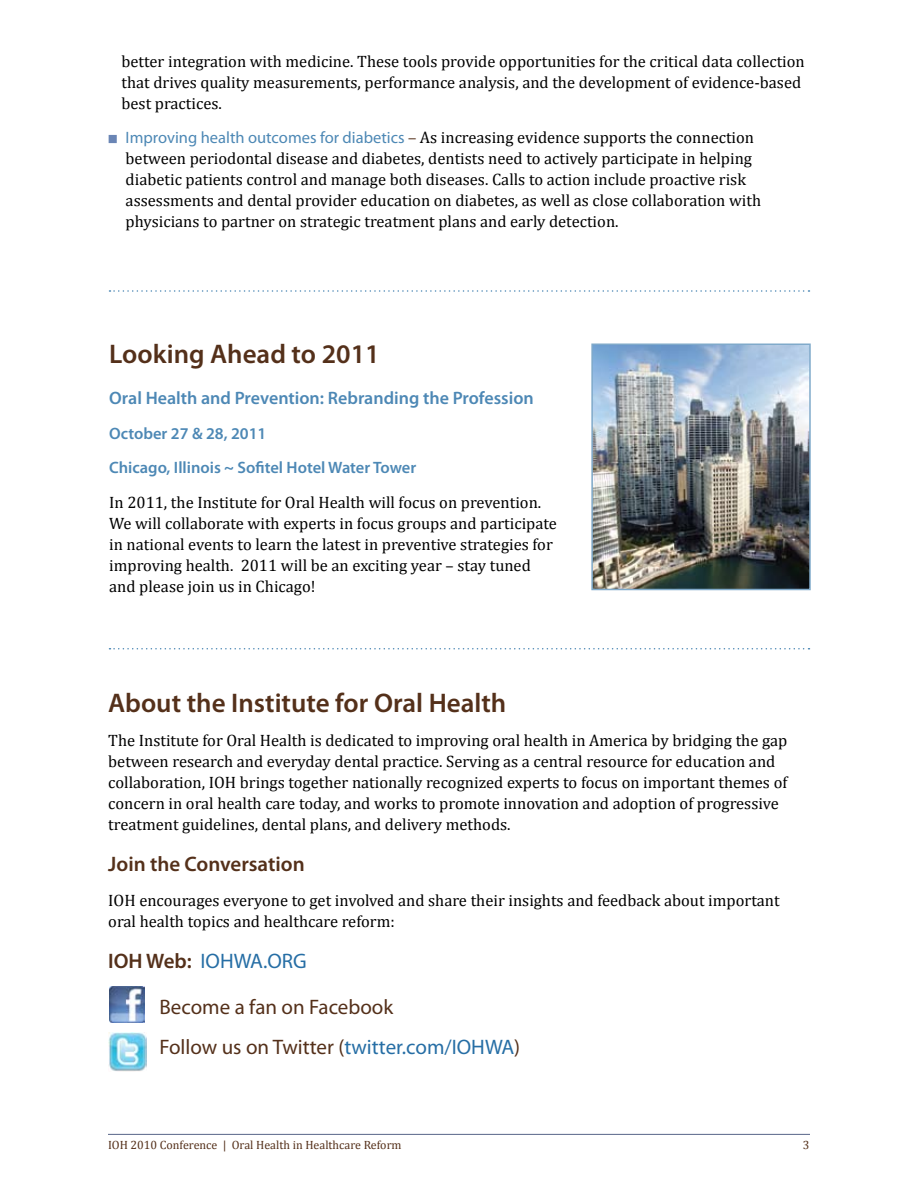
<style>
.page{position:relative;width:918px;height:1188px;background:#fff}
.page>*{position:absolute;margin:0;border:0;box-sizing:border-box;transform-origin:0 0}
.t1{font:600 27px "Myriad Pro";color:#54301a}
.t2{font:21px/39.8px "Myriad Pro";color:#54301a}
.t3{font:600 21px "Myriad Pro";color:#54301a}
.t4{font:21px "Myriad Pro";color:#266ea5}
.t5{font:600 18px "Myriad Pro";color:#4d88b5}
.t6{font:16.5px/21px "Cambria";color:#000}
.t7{font:600 16.5px/34.5px "Myriad Pro";color:#4d88b5}
.t8{font:12px "Cambria";color:#54301a}
.s1{font-size:12px;color:#6a85b5}
.s2{font-family:"Myriad Pro";color:#4d88b5}
.s3{font-family:"Myriad Pro";color:#54301a}
.s4{font-weight:600;color:#54301a}
.s5{color:#266ea5}
</style>
<div class="page">
<hr style="left:108px;top:1134px;width:702px;height:1px;background:#576588">
<img style="left:108px;top:1033px;width:38px;height:38px">
<img style="left:109px;top:986px;width:36px;height:36px">
<svg style="left:110px;top:290px;width:699px;height:2px"></svg>
<img style="left:594px;top:347px;width:214px;height:240px">
<div style="left:591px;top:344px;width:220px;height:246px;border:2px solid #80aaca"></div>
<svg style="left:110px;top:648px;width:699px;height:2px"></svg>
<p class="t6" style="left:122px;top:51px;width:685px">better integration with medicine. These tools provide opportunities for the critical data collection that drives quality measurements, performance analysis, and the development of evidence-based best practices.</p>
<p class="t6" style="left:126px;top:127px;width:637px;text-indent:-18px"><span class="s1">ሁሁ</span> <span class="s2">Improving health outcomes for diabetics</span> <span class="s3">–</span> As increasing evidence supports the connection between periodontal disease and diabetes, dentists need to actively participate in helping diabetic patients control and manage both diseases. Calls to action include proactive risk assessments and dental provider education on diabetes, as well as close collaboration with physicians to partner on strategic treatment plans and early detection.</p>
<h1 class="t1" style="left:109px;top:337px;width:272px">Looking Ahead to 2011</h1>
<p class="t5" style="left:109px;top:387px;width:426px">Oral Health and Prevention: Rebranding the Profession</p>
<p class="t7" style="left:109px;top:416px;width:308px">October 27 &amp; 28, 2011<br>Chicago, Illinois ~ Sofitel Hotel Water Tower</p>
<p class="t6" style="left:109px;top:492px;width:449px">In 2011, the Institute for Oral Health will focus on prevention.<br>We will collaborate with experts in focus groups and participate in national events to learn the latest in preventive strategies for improving health. 2011 will be an exciting year – stay tuned and please join us in Chicago!</p>
<h1 class="t1" style="left:108px;top:685px;width:400px">About the Institute for Oral Health</h1>
<p class="t6" style="left:108px;top:730px;width:681px">The Institute for Oral Health is dedicated to improving oral health in America by bridging the gap between research and everyday dental practice. Serving as a central resource for education and collaboration, IOH brings together nationally recognized experts to focus on important themes of concern in oral health care today, and works to promote innovation and adoption of progressive treatment guidelines, dental plans, and delivery methods.</p>
<p class="t3" style="left:108px;top:851px;width:198px">Join the Conversation</p>
<p class="t6" style="left:108px;top:890px;width:673px">IOH encourages everyone to get involved and share their insights and feedback about important oral health topics and healthcare reform:</p>
<p class="t4" style="left:108px;top:948px;width:200px"><span class="s4">IOH Web:</span> IOHWA.ORG</p>
<p class="t2" style="left:159px;top:987px;width:362px">Become a fan on Facebook<br>Follow us on Twitter (<span class="s5">twitter.com/IOHWA</span>)</p>
<p class="t8" style="left:108px;top:1138px;width:295px">IOH 2010 Conference | Oral Health in Healthcare Reform</p>
<p class="t8" style="left:803px;top:1138px;width:8px">3</p>
</div>
